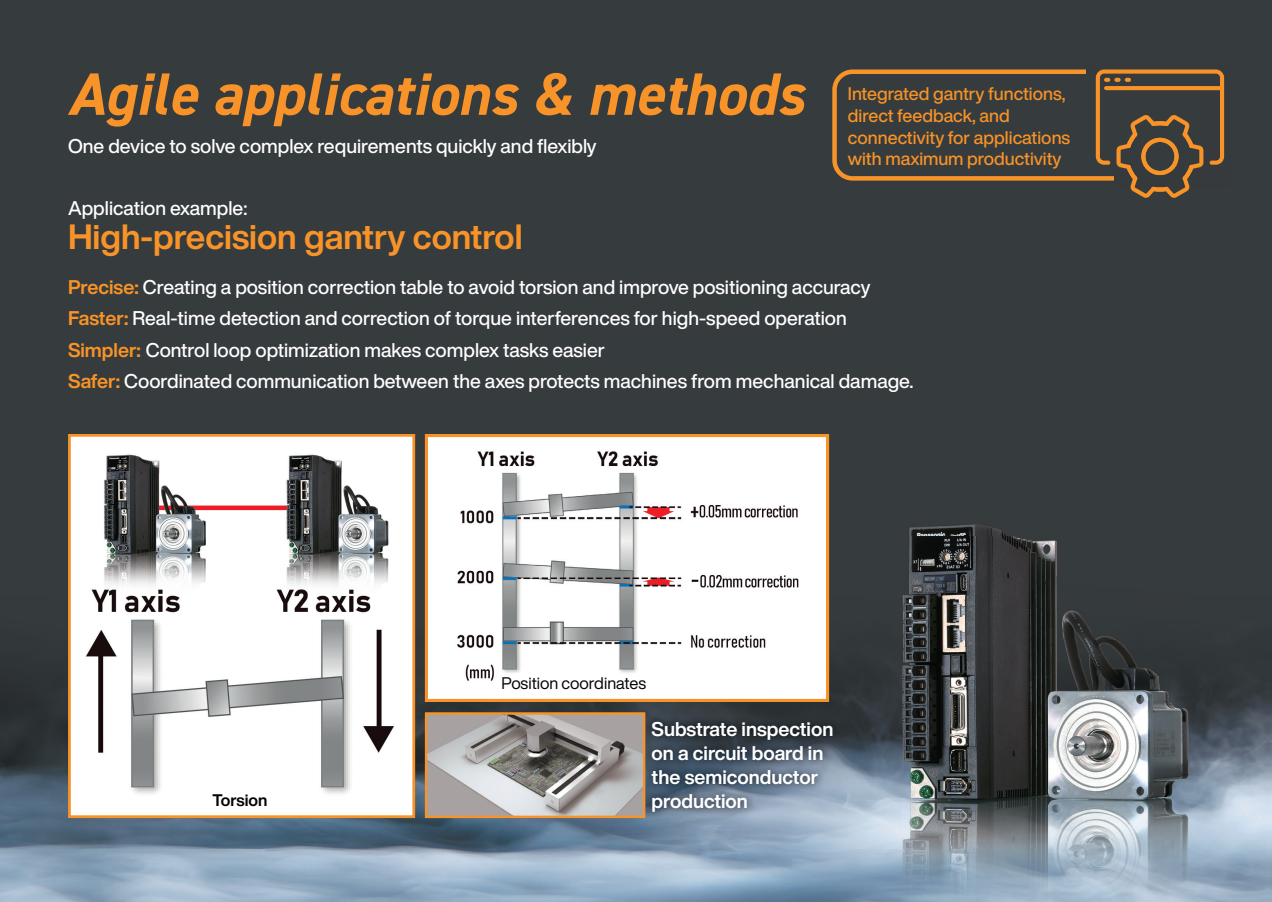
<style>
.page{position:relative;width:1272px;height:902px;background:#fff}
.page>*{position:absolute;margin:0;border:0;box-sizing:border-box;transform-origin:0 0}
.t1{font:italic 700 60px "DIN2014";color:#f79328}
.t2{font:700 34.5px "Helvetica Now Display";color:#f79328}
.t3{font:500 19.5px/31.5px "Helvetica Now Display";color:#fff}
.t4{font:700 19.5px/24.2px "Helvetica Now Display";color:#fff}
.t5{font:500 18px/21.6px "Helvetica Now Display";color:#f79328}
.t6{font:16.5px "Helvetica Now Display";color:#030505}
.t7{font:700 16.5px "Helvetica Now Display";color:#030505}
.s1{font-weight:700;color:#f79328}
</style>
<div class="page">
<div style="left:0;top:0;width:1267px;height:901px;background:#363b3d"></div>
<hr style="left:1267px;top:0;width:4px;height:901px;background:#363b3d">
<img style="left:1188px;top:685px;width:83px;height:216px">
<img style="left:0;top:536px;width:844px;height:156px">
<img style="left:792px;top:692px;width:110px;height:209px">
<img style="left:415px;top:692px;width:377px;height:53px">
<img style="left:0;top:692px;width:264px;height:209px">
<img style="left:264px;top:745px;width:422px;height:156px">
<img style="left:686px;top:820px;width:106px;height:81px">
<img style="left:1267px;top:536px;width:1px;height:365px">
<img style="left:902px;top:524px;width:286px;height:377px">
<img style="left:644px;top:713px;width:196px;height:107px">
<img style="left:429px;top:438px;width:396px;height:260px">
<div style="left:425px;top:434px;width:404px;height:268px;border:3px solid #f79328"></div>
<img style="left:72px;top:438px;width:339px;height:376px">
<div style="left:68px;top:434px;width:347px;height:384px;border:3px solid #f79328"></div>
<img style="left:428px;top:715px;width:214px;height:100px">
<div style="left:425px;top:712px;width:220px;height:106px;border:2px solid #f79328"></div>
<div style="left:832px;top:69px;width:393px;height:112px;border:4px solid #f79328;border-radius:18px"></div>
<div style="left:1086px;top:65px;width:134px;height:9px;background:#363a3d"></div>
<div style="left:1201px;top:67px;width:29px;height:121px;background:#363a3d"></div>
<svg style="left:1095px;top:69px;width:129px;height:129px"></svg>
<h1 class="t1" style="left:68px;top:54px;width:737px">Agile applications &amp; methods</h1>
<p class="t3" style="left:68px;top:130px;width:530px">One device to solve complex requirements quickly and flexibly</p>
<p class="t3" style="left:68px;top:192px;width:181px">Application example:</p>
<h2 class="t2" style="left:68px;top:213px;width:456px">High-precision gantry control</h2>
<p class="t5" style="left:847px;top:83px;width:224px">Integrated gantry functions, direct feedback, and connectivity for applications with maximum productivity</p>
<p class="t3" style="left:68px;top:271px;width:846px"><span class="s1">Precise:</span> Creating a position correction table to avoid torsion and improve positioning accuracy <span class="s1">Faster:</span> Real-time detection and correction of torque interferences for high-speed operation <span class="s1">Simpler:</span> Control loop optimization makes complex tasks easier<br><span class="s1">Safer:</span> Coordinated communication between the axes protects machines from mechanical damage.</p>
<p class="t7" style="left:212px;top:788px;width:56px">Torsion</p>
<p class="t6" style="left:501px;top:671px;width:146px">Position coordinates</p>
<p class="t4" style="left:651px;top:716px;width:183px">Substrate inspection on a circuit board in the semiconductor production</p>
</div>
